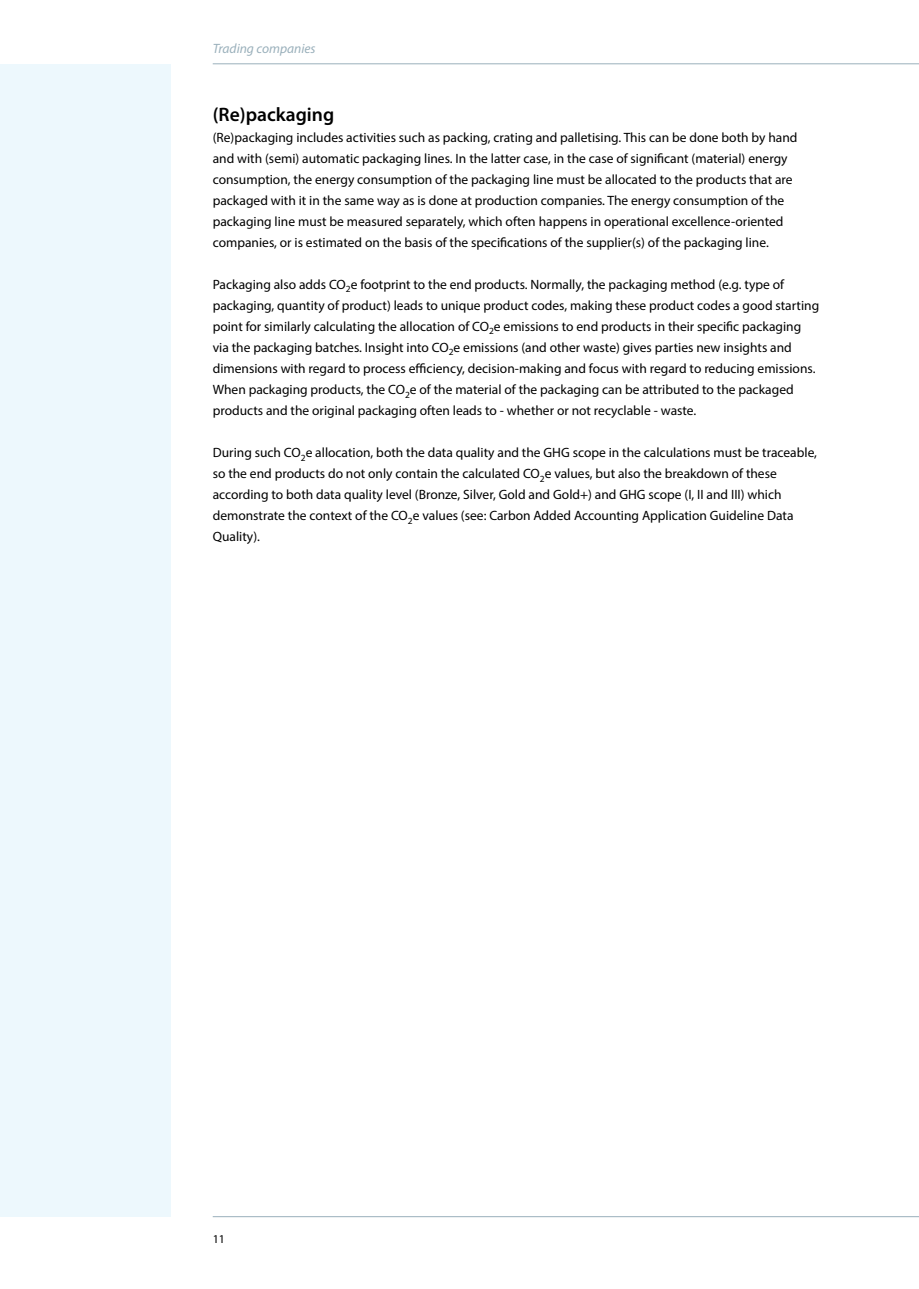
<style>
.page{position:relative;width:919px;height:1289px;background:#fff}
.page>*{position:absolute;margin:0;border:0;box-sizing:border-box;transform-origin:0 0}
.t1{font:600 19.5px "Myriad Pro";color:#000}
.t2{font:13.5px/21px "Myriad Pro";color:#000}
.t3{font:italic 13.5px "Myriad Pro";color:#9ab0bb}
.t4{font:12px "Myriad Pro";color:#000}
</style>
<div class="page">
<div style="left:0;top:64px;width:170px;height:1152px;background:#edf8fd"></div>
<hr style="left:213px;top:1216px;width:705px;height:1px;background:#9ab0bb">
<hr style="left:213px;top:63px;width:705px;height:1px;background:#9ab0bb">
<p class="t3" style="left:213px;top:40px;width:104px">Trading companies</p>
<h1 class="t1" style="left:213px;top:102px;width:123px">(Re)packaging</h1>
<p class="t2" style="left:213px;top:127px;width:586px">(Re)packaging includes activities such as packing, crating and palletising. This can be done both by hand and with (semi) automatic packaging lines. In the latter case, in the case of significant (material) energy consumption, the energy consumption of the packaging line must be allocated to the products that are packaged with it in the same way as is done at production companies. The energy consumption of the packaging line must be measured separately, which often happens in operational excellence-oriented companies, or is estimated on the basis of the specifications of the supplier(s) of the packaging line.</p>
<p class="t2" style="left:213px;top:274px;width:608px">Packaging also adds CO<sub>2</sub>e footprint to the end products. Normally, the packaging method (e.g. type of packaging, quantity of product) leads to unique product codes, making these product codes a good starting point for similarly calculating the allocation of CO<sub>2</sub>e emissions to end products in their specific packaging via the packaging batches. Insight into CO<sub>2</sub>e emissions (and other waste) gives parties new insights and dimensions with regard to process efficiency, decision-making and focus with regard to reducing emissions.<br>When packaging products, the CO<sub>2</sub>e of the material of the packaging can be attributed to the packaged products and the original packaging often leads to - whether or not recyclable - waste.</p>
<p class="t2" style="left:213px;top:442px;width:606px">During such CO<sub>2</sub>e allocation, both the data quality and the GHG scope in the calculations must be traceable, so the end products do not only contain the calculated CO<sub>2</sub>e values, but also the breakdown of these according to both data quality level (Bronze, Silver, Gold and Gold+) and GHG scope (I, II and III) which demonstrate the context of the CO<sub>2</sub>e values (see: Carbon Added Accounting Application Guideline Data Quality).</p>
<p class="t4" style="left:213px;top:1231px;width:14px">11</p>
</div>
